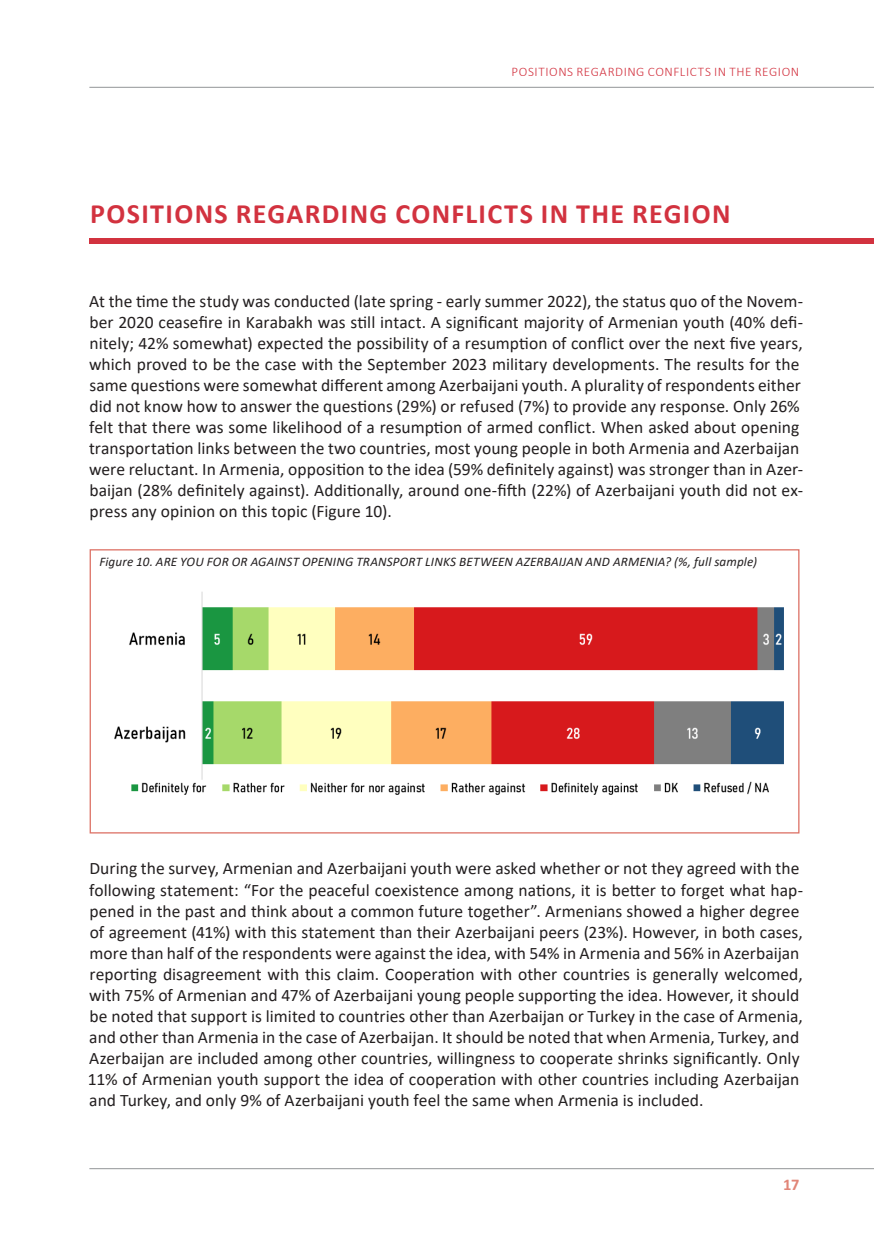
<style>
.page{position:relative;width:874px;height:1241px;background:#fff}
.page>*{position:absolute;margin:0;border:0;box-sizing:border-box;transform-origin:0 0}
.H4__24__Kapitel{font:700 28px "Calibri";letter-spacing:.045em;color:#d2323f}
.FT_Blocksatz{font:17.5px/21px "Calibri";color:#231f20}
.t1{font:700 16.45px "Calibri";color:#e18577}
.Auszeichnung_Grafikt{font:italic 13.12px "Calibri";letter-spacing:.01em;color:#231f20}
.t2{font:300 13.12px "Calibri";letter-spacing:.045em;color:#d2323f}
</style>
<div class="page">
<div style="left:89px;top:238px;width:784px;height:6px;background:#d2323f"></div>
<img style="left:114px;top:592px;width:670px;height:203px">
<hr style="left:89px;top:1167px;width:784px;height:1px;background:#939598">
<hr style="left:89px;top:87px;width:784px;height:1px;background:#939598">
<p class="t2" style="left:511px;top:63px;width:289px">POSITIONS REGARDING CONFLICTS IN THE REGION</p>
<p class="H4__24__Kapitel" style="left:90px;top:194px;width:641px">POSITIONS REGARDING CONFLICTS IN THE REGION</p>
<p class="FT_Blocksatz" style="left:89px;top:290px;width:715px">At the time the study was conducted (late spring - early summer 2022), the status quo of the Novem&shy;ber 2020 ceasefire in Karabakh was still intact. A significant majority of Armenian youth (40% defi&shy;nitely; 42% somewhat) expected the possibility of a resumption of conflict over the next five years, which proved to be the case with the September 2023 military developments. The results for the same questions were somewhat different among Azerbaijani youth. A plurality of respondents either did not know how to answer the questions (29%) or refused (7%) to provide any response. Only 26% felt that there was some likelihood of a resumption of armed conflict. When asked about opening transportation links between the two countries, most young people in both Armenia and Azerbaijan were reluctant. In Armenia, opposition to the idea (59% definitely against) was stronger than in Azer&shy;baijan (28% definitely against). Additionally, around one-fifth (22%) of Azerbaijani youth did not ex&shy;press any opinion on this topic (Figure 10).</p>
<p class="Auszeichnung_Grafikt" style="left:99px;top:552px;width:659px">Figure 10. ARE YOU FOR OR AGAINST OPENING TRANSPORT LINKS BETWEEN AZERBAIJAN AND ARMENIA? (%, full sample)</p>
<p class="FT_Blocksatz" style="left:88px;top:857px;width:716px">During the survey, Armenian and Azerbaijani youth were asked whether or not they agreed with the following statement: “For the peaceful coexistence among nations, it is better to forget what hap&shy;pened in the past and think about a common future together”. Armenians showed a higher degree of agreement (41%) with this statement than their Azerbaijani peers (23%). However, in both cases, more than half of the respondents were against the idea, with 54% in Armenia and 56% in Azerbaijan reporting disagreement with this claim. Cooperation with other countries is generally welcomed, with 75% of Armenian and 47% of Azerbaijani young people supporting the idea. However, it should be noted that support is limited to countries other than Azerbaijan or Turkey in the case of Armenia, and other than Armenia in the case of Azerbaijan. It should be noted that when Armenia, Turkey, and Azerbaijan are included among other countries, willingness to cooperate shrinks significantly. Only 11% of Armenian youth support the idea of cooperation with other countries including Azerbaijan and Turkey, and only 9% of Azerbaijani youth feel the same when Armenia is included.</p>
<p class="t1" style="left:782px;top:1172px;width:18px">17</p>
</div>
